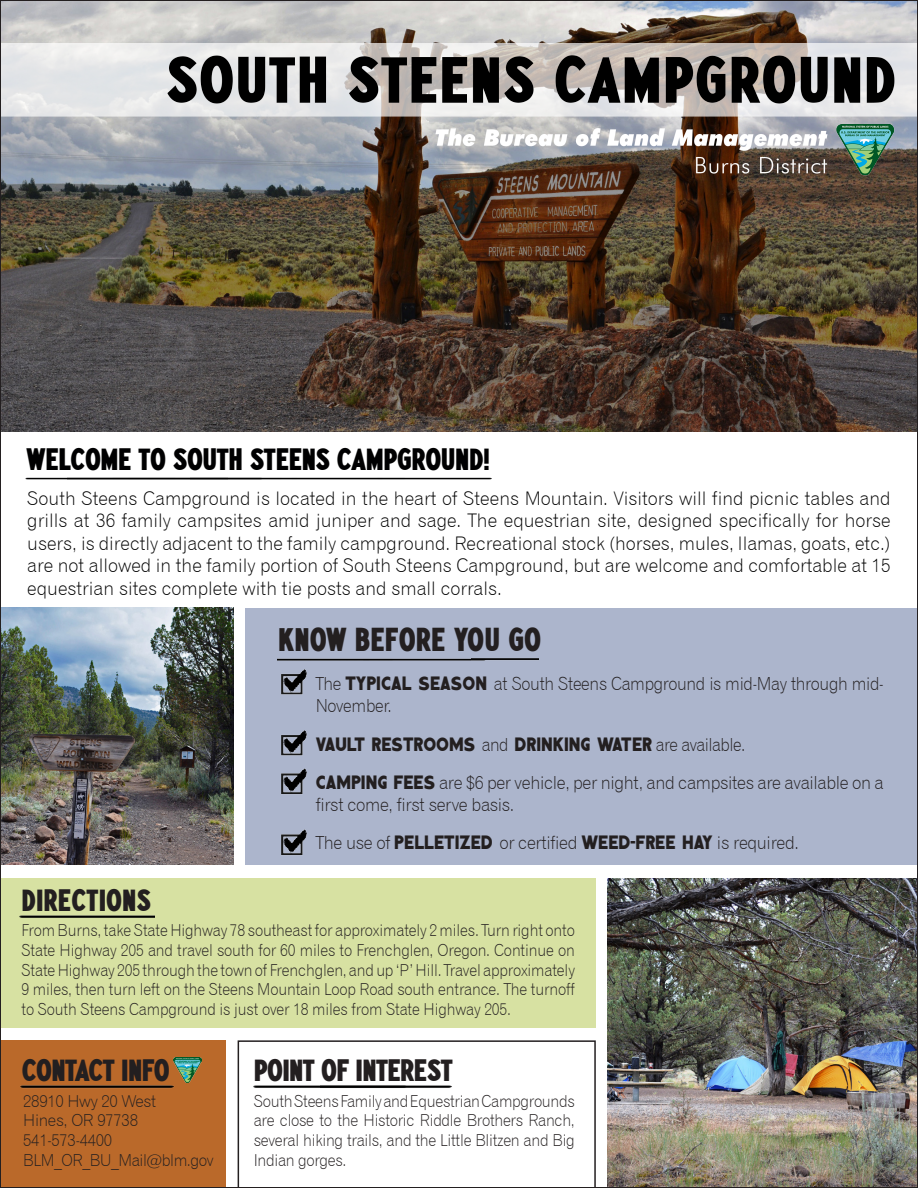
<style>
.page{position:relative;width:918px;height:1188px;background:#fff}
.page>*{position:absolute;margin:0;border:0;box-sizing:border-box;transform-origin:0 0}
.t1{font:25.65px "Paint Store JNL";color:#231f20}
.t2{font:24px "Paint Store JNL";letter-spacing:-.02em;color:#000001}
.t3{font:24px "Paint Store JNL";letter-spacing:-.03em;color:#231f20}
.t4{font:24px "Paint Store JNL";color:#231f20}
.t5{font:18.75px/22.5px "Gothic 720 BT Light B";color:#000001;text-align:justify}
.t6{font:18px/21.6px "Gothic 720 BT Light B";letter-spacing:-.02em;color:#231f20}
.t7{font:18px/22.2px "Gothic 720 BT Light B";letter-spacing:-.02em;color:#231f20;scale:.94 1}
.t8{font:17.7px "Now Playing JNL";color:#231f20}
.t9{font:16.5px/19.8px "Gothic 720 BT Light B";letter-spacing:-.02em;color:#231f20;text-align:justify;scale:.93 1}
.t10{font:16.5px/19.8px "Gothic 720 BT Light B";letter-spacing:-.02em;color:#231f20;text-align:justify;scale:.94 1}
.t11{font:16.5px "Gothic 720 BT Light B";letter-spacing:-.02em;color:#231f20}
.t12{font:16.5px "Gothic 720 BT Light B";letter-spacing:-.02em;color:#231f20;scale:.96 1}
.s1{font-family:"Now Playing JNL";font-size:17.7px}
.s2{font-family:"Gothic 720 BT Light B";font-size:18px}
</style>
<div class="page">
<img style="left:1px;top:202px;width:916px;height:230px">
<div style="left:245px;top:608px;width:673px;height:257px;background:#acb5cc"></div>
<img style="left:1px;top:608px;width:233px;height:257px">
<img style="left:25px;top:477px;width:43px;height:3px">
<img style="left:1px;top:1px;width:916px;height:201px">
<hr style="left:0;top:0;width:918px;height:1px;background:#231f20">
<img style="left:68px;top:477px;width:123px;height:3px">
<div style="left:1px;top:1040px;width:225px;height:148px;background:#ba692a"></div>
<div style="left:0;top:878px;width:596px;height:150px;background:#d7e1a2"></div>
<svg style="left:238px;top:1040px;width:358px;height:147px"></svg>
<img style="left:173px;top:1058px;width:29px;height:25px">
<img style="left:191px;top:477px;width:301px;height:3px">
<img style="left:281px;top:673px;width:26px;height:22px">
<img style="left:281px;top:730px;width:26px;height:26px">
<img style="left:19px;top:915px;width:136px;height:3px">
<hr style="left:0;top:0;width:1px;height:1188px;background:#231f20">
<img style="left:243px;top:1068px;width:77px;height:36px">
<img style="left:320px;top:1068px;width:139px;height:36px">
<img style="left:20px;top:1068px;width:161px;height:21px">
<img style="left:607px;top:878px;width:310px;height:309px">
<hr style="left:917px;top:0;width:1px;height:1188px;background:#231f20">
<hr style="left:0;top:1187px;width:918px;height:1px;background:#231f20">
<img style="left:277px;top:658px;width:262px;height:15px">
<img style="left:471px;top:658px;width:67px;height:15px">
<img style="left:281px;top:768px;width:26px;height:26px">
<img style="left:281px;top:829px;width:26px;height:26px">
<p class="t2" style="left:26px;top:447px;width:465px">WELCOME TO SOUTH STEENS CAMPGROUND!</p>
<p class="t5" style="left:27px;top:487px;width:865px">South Steens Campground is located in the heart of Steens Mountain. Visitors will find picnic tables and grills at 36 family campsites amid juniper and sage. The equestrian site, designed specifically for horse users, is directly adjacent to the family campground. Recreational stock (horses, mules, llamas, goats, etc.) are not allowed in the family portion of South Steens Campground, but are welcome and comfortable at 15 equestrian sites complete with tie posts and small corrals.</p>
<p class="t1" style="left:278px;top:626px;width:265px">KNOW BEFORE YOU GO</p>
<p class="t7" style="left:316px;top:672px;width:606px">The <span class="s1">TYPICAL SEASON</span> at South Steens Campground is mid-May through mid-<br>November.</p>
<p class="t8" style="left:316px;top:733px;width:431px">VAULT RESTROOMS <span class="s2">and</span> DRINKING WATER <span class="s2">are available.</span></p>
<p class="t6" style="left:316px;top:772px;width:570px"><span class="s1">CAMPING FEES</span> are $6 per vehicle, per night, and campsites are available on a first come, first serve basis.</p>
<p class="t6" style="left:316px;top:832px;width:485px">The use of <span class="s1">PELLETIZED</span> or certified <span class="s1">WEED-FREE HAY</span> is required.</p>
<p class="t4" style="left:21px;top:888px;width:131px">DIRECTIONS</p>
<p class="t9" style="left:21px;top:920px;width:597px">From Burns, take State Highway 78 southeast for approximately 2 miles. Turn right onto State Highway 205 and travel south for 60 miles to Frenchglen, Oregon. Continue on State Highway 205 through the town of Frenchglen, and up ‘P’ Hill. Travel approximately 9 miles, then turn left on the Steens Mountain Loop Road south entrance. The turnoff to South Steens Campground is just over 18 miles from State Highway 205.</p>
<p class="t3" style="left:22px;top:1058px;width:150px">CONTACT INFO</p>
<p class="t11" style="left:23px;top:1091px;width:135px">28910 Hwy 20 West</p>
<p class="t11" style="left:23px;top:1110px;width:116px">Hines, OR 97738</p>
<p class="t11" style="left:23px;top:1130px;width:91px">541-573-4400</p>
<p class="t12" style="left:23px;top:1150px;width:200px">BLM_OR_BU_Mail@blm.gov</p>
<p class="t3" style="left:254px;top:1058px;width:201px">POINT OF INTEREST</p>
<p class="t10" style="left:254px;top:1091px;width:343px">South Steens Family and Equestrian Campgrounds are close to the Historic Riddle Brothers Ranch, several hiking trails, and the Little Blitzen and Big Indian gorges.</p>
</div>
